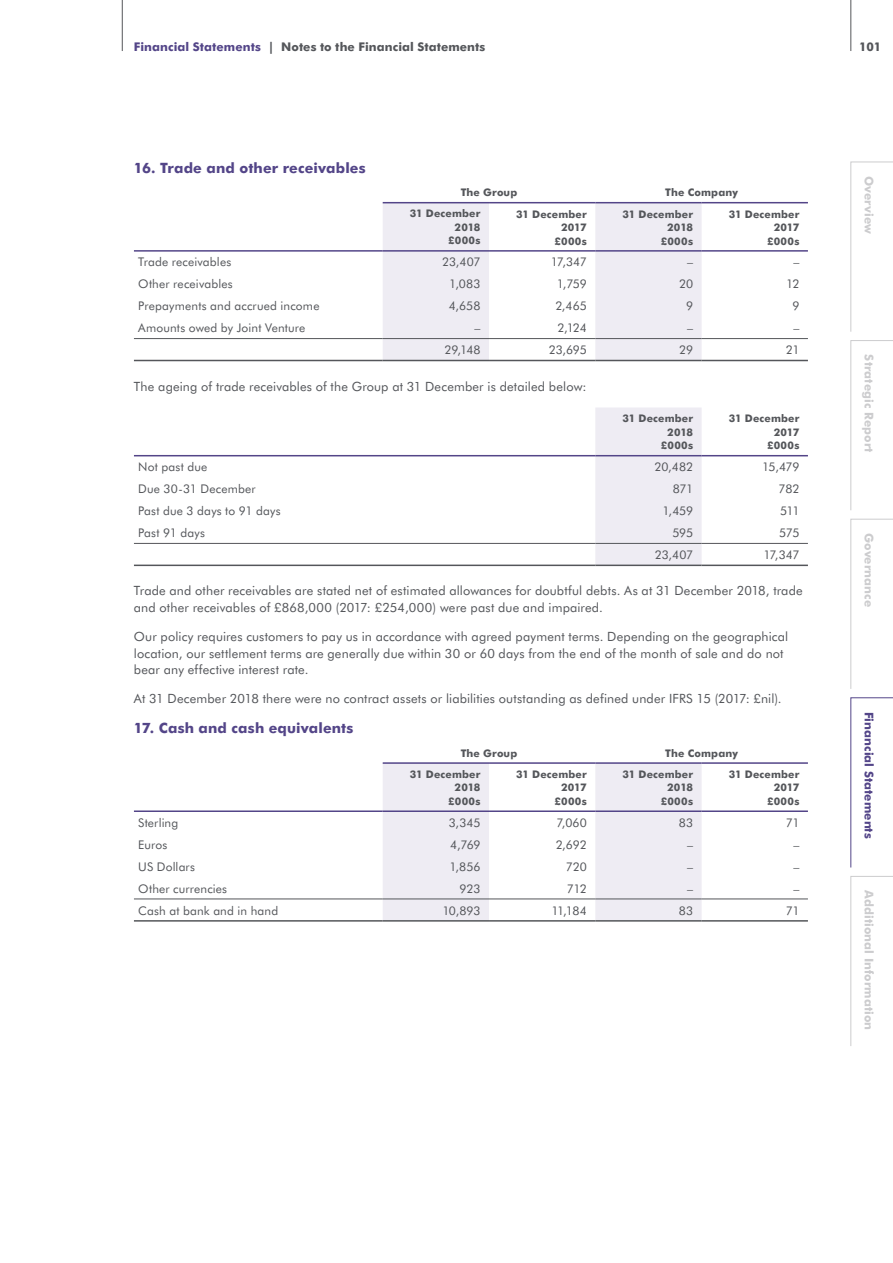
<style>
.page{position:relative;width:893px;height:1263px;background:#fff}
.page>*{position:absolute;margin:0;border:0;box-sizing:border-box;transform-origin:0 0}
.t1{font:700 14.25px "Futura BT";letter-spacing:.01em;color:#534588}
.t2{font:12.75px/16.5px "Futura BT";letter-spacing:.01em;color:#54565a}
.t3{font:12px "Futura BT";letter-spacing:.01em;color:#54565a}
.t4{font:700 12px "Futura BT";letter-spacing:.005em;color:#ccccce}
.t5{font:700 12px "Futura BT";letter-spacing:.005em;color:#54565a}
.t6{font:700 12px "Futura BT";letter-spacing:.005em;color:#534588}
.t7{font:700 10.5px/13.5px "Futura BT";letter-spacing:.015em;color:#54565a;text-align:right}
.s1{color:#534588}
</style>
<div class="page">
<svg style="left:383px;top:203px;width:319px;height:157px;fill:#eeecf3"></svg>
<hr style="left:383px;top:202px;width:106px;height:1px;background:#534588">
<hr style="left:489px;top:202px;width:106px;height:1px;background:#534588">
<hr style="left:595px;top:202px;width:107px;height:1px;background:#534588">
<hr style="left:702px;top:202px;width:106px;height:1px;background:#534588">
<hr style="left:134px;top:338px;width:249px;height:1px;background:#54565a">
<hr style="left:383px;top:338px;width:106px;height:1px;background:#54565a">
<hr style="left:489px;top:338px;width:106px;height:1px;background:#54565a">
<hr style="left:595px;top:338px;width:107px;height:1px;background:#54565a">
<hr style="left:702px;top:338px;width:106px;height:1px;background:#54565a">
<hr style="left:134px;top:360px;width:249px;height:1px;background:#54565a">
<hr style="left:383px;top:360px;width:106px;height:1px;background:#54565a">
<hr style="left:489px;top:360px;width:106px;height:1px;background:#54565a">
<hr style="left:595px;top:360px;width:107px;height:1px;background:#54565a">
<hr style="left:702px;top:360px;width:106px;height:1px;background:#54565a">
<hr style="left:134px;top:250px;width:249px;height:2px;background:#534588">
<hr style="left:383px;top:250px;width:106px;height:2px;background:#534588">
<hr style="left:489px;top:250px;width:106px;height:2px;background:#534588">
<hr style="left:595px;top:250px;width:107px;height:2px;background:#534588">
<hr style="left:702px;top:250px;width:106px;height:2px;background:#534588">
<div style="left:595px;top:408px;width:107px;height:157px;background:#eeecf3"></div>
<hr style="left:134px;top:543px;width:461px;height:1px;background:#54565a">
<hr style="left:595px;top:543px;width:107px;height:1px;background:#54565a">
<hr style="left:702px;top:543px;width:106px;height:1px;background:#54565a">
<hr style="left:134px;top:565px;width:461px;height:1px;background:#54565a">
<hr style="left:595px;top:565px;width:107px;height:1px;background:#54565a">
<hr style="left:702px;top:565px;width:106px;height:1px;background:#54565a">
<hr style="left:134px;top:455px;width:461px;height:1px;background:#534588">
<hr style="left:595px;top:455px;width:107px;height:1px;background:#534588">
<hr style="left:702px;top:455px;width:106px;height:1px;background:#534588">
<svg style="left:383px;top:764px;width:319px;height:156px;fill:#eeecf3"></svg>
<hr style="left:383px;top:762px;width:106px;height:2px;background:#534588">
<hr style="left:489px;top:762px;width:106px;height:2px;background:#534588">
<hr style="left:595px;top:762px;width:107px;height:2px;background:#534588">
<hr style="left:702px;top:762px;width:106px;height:2px;background:#534588">
<hr style="left:134px;top:898px;width:249px;height:1px;background:#54565a">
<hr style="left:383px;top:898px;width:106px;height:1px;background:#54565a">
<hr style="left:489px;top:898px;width:106px;height:1px;background:#54565a">
<hr style="left:595px;top:898px;width:107px;height:1px;background:#54565a">
<hr style="left:702px;top:898px;width:106px;height:1px;background:#54565a">
<hr style="left:134px;top:920px;width:249px;height:2px;background:#54565a">
<hr style="left:383px;top:920px;width:106px;height:2px;background:#54565a">
<hr style="left:489px;top:920px;width:106px;height:2px;background:#54565a">
<hr style="left:595px;top:920px;width:107px;height:2px;background:#54565a">
<hr style="left:702px;top:920px;width:106px;height:2px;background:#54565a">
<hr style="left:134px;top:810px;width:249px;height:2px;background:#534588">
<hr style="left:383px;top:810px;width:106px;height:2px;background:#534588">
<hr style="left:489px;top:810px;width:106px;height:2px;background:#534588">
<hr style="left:595px;top:810px;width:107px;height:2px;background:#534588">
<hr style="left:702px;top:810px;width:106px;height:2px;background:#534588">
<svg style="left:850px;top:161px;width:43px;height:171px"></svg>
<svg style="left:850px;top:697px;width:43px;height:171px"></svg>
<svg style="left:850px;top:518px;width:43px;height:171px"></svg>
<svg style="left:850px;top:340px;width:43px;height:170px"></svg>
<hr style="left:122px;top:0;width:1px;height:51px;background:#54565a">
<hr style="left:850px;top:0;width:1px;height:51px;background:#54565a">
<svg style="left:850px;top:876px;width:43px;height:170px"></svg>
<p class="t5" style="left:134px;top:39px;width:353px"><span class="s1">Financial Statements</span> | Notes to the Financial Statements</p>
<p class="t1" style="left:134px;top:159px;width:233px">16. Trade and other receivables</p>
<p class="t7" style="left:461px;top:186px;width:58px">The Group</p>
<p class="t7" style="left:665px;top:186px;width:74px">The Company</p>
<p class="t7" style="left:410px;top:207px;width:72px">31 December<br>2018<br>£000s</p>
<p class="t7" style="left:516px;top:207px;width:72px">31 December<br>2017<br>£000s</p>
<p class="t7" style="left:623px;top:207px;width:72px">31 December<br>2018<br>£000s</p>
<p class="t7" style="left:729px;top:207px;width:72px">31 December<br>2017<br>£000s</p>
<p class="t3" style="left:138px;top:255px;width:95px">Trade receivables</p>
<p class="t3" style="left:442px;top:255px;width:40px">23,407</p>
<p class="t3" style="left:551px;top:255px;width:37px">17,347</p>
<p class="t3" style="left:687px;top:255px;width:7px">–</p>
<p class="t3" style="left:793px;top:255px;width:7px">–</p>
<p class="t3" style="left:138px;top:277px;width:96px">Other receivables</p>
<p class="t3" style="left:449px;top:277px;width:33px">1,083</p>
<p class="t3" style="left:557px;top:277px;width:32px">1,759</p>
<p class="t3" style="left:679px;top:277px;width:16px">20</p>
<p class="t3" style="left:786px;top:277px;width:15px">12</p>
<p class="t3" style="left:138px;top:299px;width:183px">Prepayments and accrued income</p>
<p class="t3" style="left:449px;top:299px;width:33px">4,658</p>
<p class="t3" style="left:555px;top:299px;width:33px">2,465</p>
<p class="t3" style="left:686px;top:299px;width:9px">9</p>
<p class="t3" style="left:792px;top:299px;width:9px">9</p>
<p class="t3" style="left:138px;top:321px;width:169px">Amounts owed by Joint Venture</p>
<p class="t3" style="left:474px;top:321px;width:7px">–</p>
<p class="t3" style="left:557px;top:321px;width:31px">2,124</p>
<p class="t3" style="left:687px;top:321px;width:7px">–</p>
<p class="t3" style="left:793px;top:321px;width:7px">–</p>
<p class="t3" style="left:444px;top:343px;width:38px">29,148</p>
<p class="t3" style="left:549px;top:343px;width:40px">23,695</p>
<p class="t3" style="left:679px;top:343px;width:16px">29</p>
<p class="t3" style="left:786px;top:343px;width:15px">21</p>
<p class="t2" style="left:134px;top:378px;width:454px">The ageing of trade receivables of the Group at 31 December is detailed below:</p>
<p class="t7" style="left:623px;top:412px;width:72px">31 December<br>2018<br>£000s</p>
<p class="t7" style="left:729px;top:412px;width:72px">31 December<br>2017<br>£000s</p>
<p class="t3" style="left:138px;top:460px;width:71px">Not past due</p>
<p class="t3" style="left:654px;top:460px;width:40px">20,482</p>
<p class="t3" style="left:762px;top:460px;width:39px">15,479</p>
<p class="t3" style="left:138px;top:482px;width:119px">Due 30-31 December</p>
<p class="t3" style="left:673px;top:482px;width:22px">871</p>
<p class="t3" style="left:779px;top:482px;width:22px">782</p>
<p class="t3" style="left:138px;top:503px;width:144px">Past due 3 days to 91 days</p>
<p class="t3" style="left:662px;top:503px;width:32px">1,459</p>
<p class="t3" style="left:780px;top:503px;width:21px">511</p>
<p class="t3" style="left:138px;top:525px;width:68px">Past 91 days</p>
<p class="t3" style="left:672px;top:525px;width:22px">595</p>
<p class="t3" style="left:779px;top:525px;width:22px">575</p>
<p class="t3" style="left:655px;top:547px;width:40px">23,407</p>
<p class="t3" style="left:763px;top:547px;width:37px">17,347</p>
<p class="t2" style="left:134px;top:582px;width:670px">Trade and other receivables are stated net of estimated allowances for doubtful debts. As at 31 December 2018, trade and other receivables of £868,000 (2017: £254,000) were past due and impaired.</p>
<p class="t2" style="left:134px;top:628px;width:656px">Our policy requires customers to pay us in accordance with agreed payment terms. Depending on the geographical location, our settlement terms are generally due within 30 or 60 days from the end of the month of sale and do not bear any effective interest rate.</p>
<p class="t2" style="left:134px;top:690px;width:649px">At 31 December 2018 there were no contract assets or liabilities outstanding as defined under IFRS 15 (2017: £nil).</p>
<p class="t1" style="left:134px;top:720px;width:221px">17. Cash and cash equivalents</p>
<p class="t7" style="left:461px;top:746px;width:58px">The Group</p>
<p class="t7" style="left:665px;top:746px;width:74px">The Company</p>
<p class="t7" style="left:410px;top:767px;width:72px">31 December<br>2018<br>£000s</p>
<p class="t7" style="left:516px;top:767px;width:72px">31 December<br>2017<br>£000s</p>
<p class="t7" style="left:623px;top:767px;width:72px">31 December<br>2018<br>£000s</p>
<p class="t7" style="left:729px;top:767px;width:72px">31 December<br>2017<br>£000s</p>
<p class="t3" style="left:138px;top:815px;width:42px">Sterling</p>
<p class="t3" style="left:449px;top:815px;width:33px">3,345</p>
<p class="t3" style="left:556px;top:815px;width:32px">7,060</p>
<p class="t3" style="left:679px;top:815px;width:16px">83</p>
<p class="t3" style="left:786px;top:815px;width:15px">71</p>
<p class="t3" style="left:138px;top:837px;width:31px">Euros</p>
<p class="t3" style="left:450px;top:837px;width:32px">4,769</p>
<p class="t3" style="left:556px;top:837px;width:33px">2,692</p>
<p class="t3" style="left:687px;top:837px;width:7px">–</p>
<p class="t3" style="left:793px;top:837px;width:7px">–</p>
<p class="t3" style="left:138px;top:859px;width:58px">US Dollars</p>
<p class="t3" style="left:449px;top:859px;width:33px">1,856</p>
<p class="t3" style="left:566px;top:859px;width:22px">720</p>
<p class="t3" style="left:687px;top:859px;width:7px">–</p>
<p class="t3" style="left:793px;top:859px;width:7px">–</p>
<p class="t3" style="left:138px;top:881px;width:90px">Other currencies</p>
<p class="t3" style="left:459px;top:881px;width:23px">923</p>
<p class="t3" style="left:567px;top:881px;width:21px">712</p>
<p class="t3" style="left:687px;top:881px;width:7px">–</p>
<p class="t3" style="left:793px;top:881px;width:7px">–</p>
<p class="t3" style="left:138px;top:903px;width:142px">Cash at bank and in hand</p>
<p class="t3" style="left:442px;top:903px;width:40px">10,893</p>
<p class="t3" style="left:551px;top:903px;width:37px">11,184</p>
<p class="t3" style="left:679px;top:903px;width:16px">83</p>
<p class="t3" style="left:786px;top:903px;width:15px">71</p>
<p class="t5" style="left:859px;top:39px;width:24px">101</p>
<p class="t4" style="left:876px;top:176px;width:60px;rotate:90deg">Overview</p>
<p class="t4" style="left:876px;top:354px;width:100px;rotate:90deg">Strategic Report</p>
<p class="t4" style="left:876px;top:533px;width:75px;rotate:90deg">Governance</p>
<p class="t6" style="left:876px;top:712px;width:128px;rotate:90deg">Financial Statements</p>
<p class="t4" style="left:876px;top:890px;width:142px;rotate:90deg">Additional Information</p>
</div>
